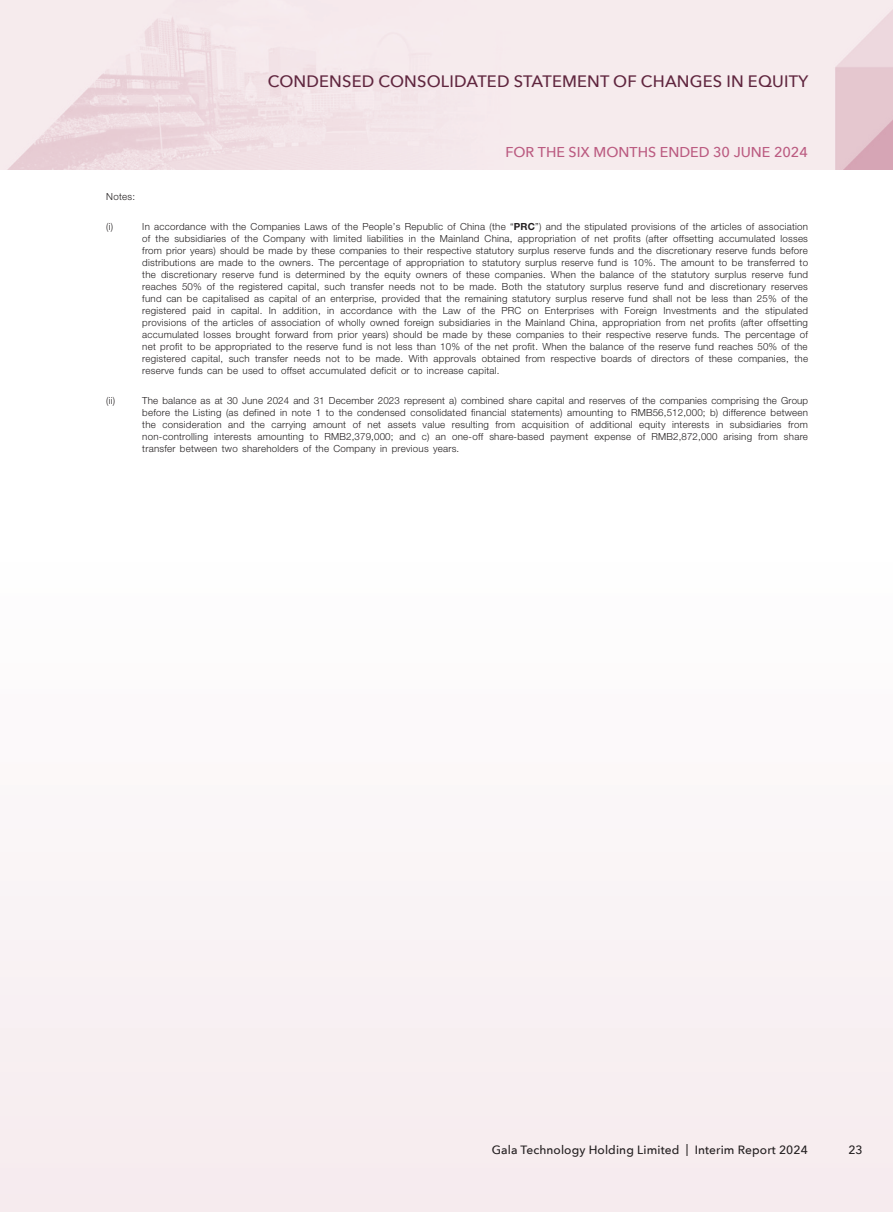
<style>
.page{position:relative;width:893px;height:1212px;background:#fff}
.page>*{position:absolute;margin:0;border:0;box-sizing:border-box;transform-origin:0 0}
.t1{font:500 16.5px "Avenir Next";letter-spacing:.01em;color:#60263f}
.t2{font:500 14.25px "Avenir Next";color:#bb5b81}
.t3{font:500 12px "Avenir Next";letter-spacing:.01em;color:#231f20}
._02_Note_Text{font:300 9.75px/12px "Helvetica Neue LT Std";letter-spacing:.025em;color:#231f20;text-align:justify}
.s1{font-weight:700}
</style>
<div class="page">
<div style="left:0;top:468px;width:893px;height:744px;background:#faf6f7"></div>
<img style="left:0;top:0;width:893px;height:169px">
<h1 class="t1" style="left:268px;top:67px;width:542px">CONDENSED CONSOLIDATED STATEMENT OF CHANGES IN EQUITY</h1>
<h2 class="t2" style="left:505px;top:140px;width:304px">FOR THE SIX MONTHS ENDED 30 JUNE 2024</h2>
<p class="_02_Note_Text" style="left:106px;top:190px;width:30px">Notes:</p>
<p class="_02_Note_Text" style="left:106px;top:220px;width:8px">(i)</p>
<p class="_02_Note_Text" style="left:142px;top:220px;width:667px">In accordance with the Companies Laws of the People’s Republic of China (the “<span class="s1">PRC</span>”) and the stipulated provisions of the articles of association of the subsidiaries of the Company with limited liabilities in the Mainland China, appropriation of net profits (after offsetting accumulated losses from prior years) should be made by these companies to their respective statutory surplus reserve funds and the discretionary reserve funds before distributions are made to the owners. The percentage of appropriation to statutory surplus reserve fund is 10%. The amount to be transferred to the discretionary reserve fund is determined by the equity owners of these companies. When the balance of the statutory surplus reserve fund reaches 50% of the registered capital, such transfer needs not to be made. Both the statutory surplus reserve fund and discretionary reserves fund can be capitalised as capital of an enterprise, provided that the remaining statutory surplus reserve fund shall not be less than 25% of the registered paid in capital. In addition, in accordance with the Law of the PRC on Enterprises with Foreign Investments and the stipulated provisions of the articles of association of wholly owned foreign subsidiaries in the Mainland China, appropriation from net profits (after offsetting accumulated losses brought forward from prior years) should be made by these companies to their respective reserve funds. The percentage of net profit to be appropriated to the reserve fund is not less than 10% of the net profit. When the balance of the reserve fund reaches 50% of the registered capital, such transfer needs not to be made. With approvals obtained from respective boards of directors of these companies, the reserve funds can be used to offset accumulated deficit or to increase capital.</p>
<p class="_02_Note_Text" style="left:106px;top:394px;width:11px">(ii)</p>
<p class="_02_Note_Text" style="left:142px;top:394px;width:667px">The balance as at 30 June 2024 and 31 December 2023 represent a) combined share capital and reserves of the companies comprising the Group before the Listing (as defined in note 1 to the condensed consolidated financial statements) amounting to RMB56,512,000; b) difference between the consideration and the carrying amount of net assets value resulting from acquisition of additional equity interests in subsidiaries from non-controlling interests amounting to RMB2,379,000; and c) an one-off share-based payment expense of RMB2,872,000 arising from share transfer between two shareholders of the Company in previous years.</p>
<p class="t3" style="left:492px;top:1140px;width:318px">Gala Technology Holding Limited | Interim Report 2024</p>
<p class="t3" style="left:848px;top:1139px;width:16px">23</p>
</div>
